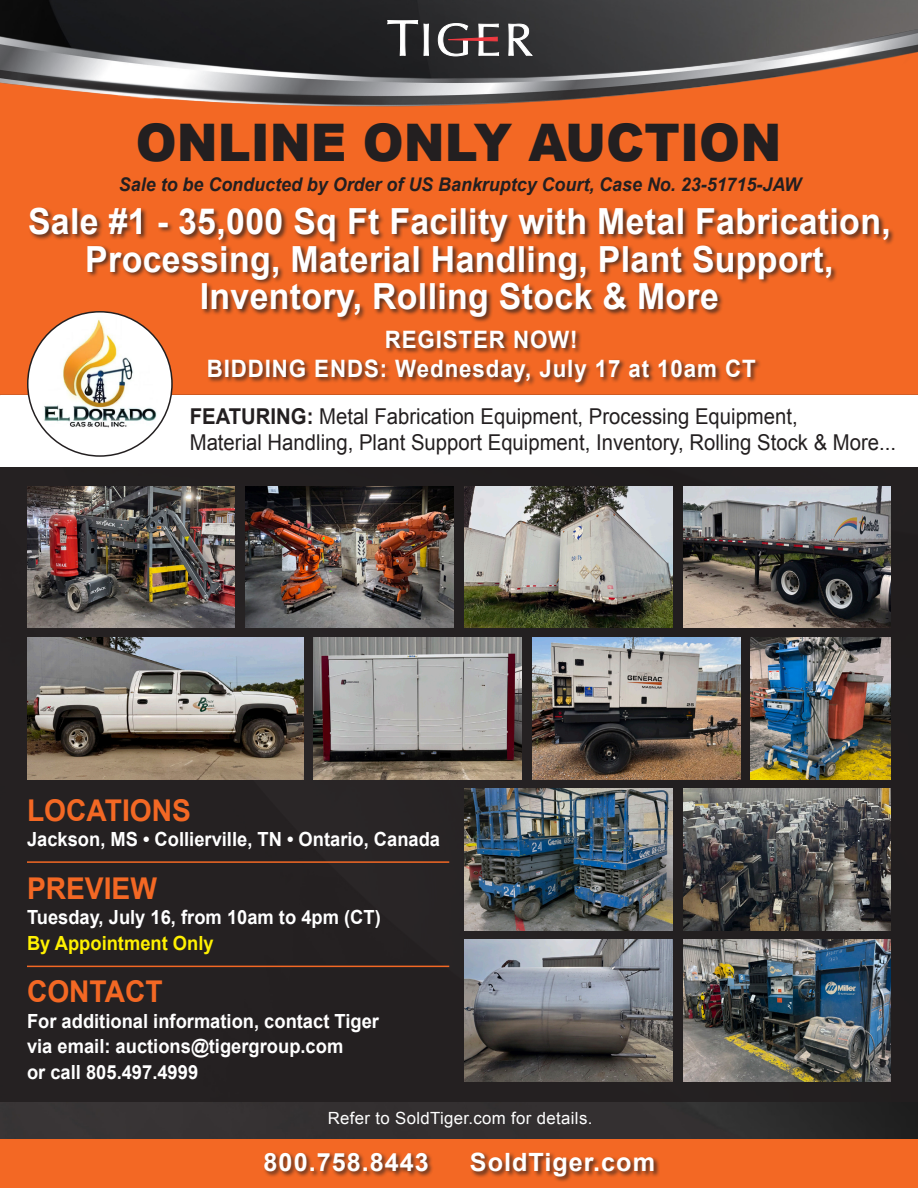
<style>
.page{position:relative;width:918px;height:1188px;background:#fff}
.page>*{position:absolute;margin:0;border:0;box-sizing:border-box;transform-origin:0 0}
.t1{font:900 51.9px "Arial";color:#231f20;scale:.95 1}
.t2{font:700 36px/37.5px "Arial";letter-spacing:.01em;color:#fff;text-align:center;scale:.94 1}
.t3{font:700 30px "Arial";color:#f36824;scale:.94 1}
.t4{font:700 25.2px "Arial";letter-spacing:.04em;color:#fff}
.t5{font:700 24px "Arial";letter-spacing:.04em;color:#fff;scale:.93 1}
.t6{font:21.9px/26.2px "Arial";color:#231f20;scale:.93 1}
.t7{font:700 19.5px/25.5px "Arial";color:#fff;scale:.94 1}
.t8{font:700 19.5px "Arial";color:#fff101;scale:.94 1}
.t9{font:italic 700 18.9px "Arial";color:#231f20;scale:.95 1}
.t10{font:16.8px "Arial";letter-spacing:.02em;color:#fff}
.s1{font-weight:700}
</style>
<div class="page">
<img style="left:0;top:0;width:918px;height:1139px">
<div style="left:0;top:396px;width:917px;height:71px;background:#fff"></div>
<div style="left:0;top:467px;width:917px;height:635px;background:#231f20"></div>
<div style="left:0;top:1139px;width:918px;height:49px;background:#f36824"></div>
<div style="left:263px;top:1151px;width:397px;height:31px;background:#231f20;opacity:.75"></div>
<div style="left:0;top:41px;width:918px;height:355px;background:#f36824"></div>
<img style="left:1px;top:15px;width:916px;height:128px">
<div style="left:28px;top:207px;width:867px;height:116px;background:#231f20;opacity:.75"></div>
<div style="left:207px;top:329px;width:555px;height:59px;background:#231f20;opacity:.75"></div>
<div style="left:28px;top:312px;width:144px;height:144px;background:#fff;border-radius:50%"></div>
<img style="left:43px;top:317px;width:114px;height:113px">
<hr style="left:27px;top:966px;width:422px;height:1px;background:#f36824">
<hr style="left:27px;top:861px;width:422px;height:2px;background:#f36824">
<img style="left:27px;top:486px;width:208px;height:142px">
<img style="left:27px;top:637px;width:276px;height:142px">
<img style="left:246px;top:486px;width:208px;height:142px">
<img style="left:314px;top:637px;width:208px;height:142px">
<img style="left:464px;top:486px;width:208px;height:142px">
<img style="left:464px;top:788px;width:208px;height:142px">
<img style="left:532px;top:637px;width:208px;height:142px">
<img style="left:464px;top:940px;width:208px;height:142px">
<img style="left:683px;top:486px;width:208px;height:142px">
<img style="left:683px;top:788px;width:208px;height:142px">
<img style="left:751px;top:637px;width:140px;height:142px">
<img style="left:683px;top:940px;width:208px;height:142px">
<p class="t1" style="left:136px;top:105px;width:681px">ONLINE ONLY AUCTION</p>
<p class="t9" style="left:119px;top:172px;width:720px">Sale to be Conducted by Order of US Bankruptcy Court, Case No. 23-51715-JAW</p>
<p class="t2" style="left:28px;top:204px;width:919px">Sale #1 - 35,000 Sq Ft Facility with Metal Fabrication,<br>Processing, Material Handling, Plant Support,<br>Inventory, Rolling Stock &amp; More</p>
<p class="t5" style="left:385px;top:324px;width:209px">REGISTER NOW!</p>
<p class="t5" style="left:207px;top:352px;width:592px">BIDDING ENDS: Wednesday, July 17 at 10am CT</p>
<p class="t6" style="left:190px;top:403px;width:761px"><span class="s1">FEATURING:</span> Metal Fabrication Equipment, Processing Equipment,<br>Material Handling, Plant Support Equipment, Inventory, Rolling Stock &amp; More...</p>
<p class="t3" style="left:27px;top:791px;width:176px">LOCATIONS</p>
<p class="t7" style="left:27px;top:827px;width:441px">Jackson, MS • Collierville, TN • Ontario, Canada</p>
<p class="t3" style="left:27px;top:869px;width:140px">PREVIEW</p>
<p class="t7" style="left:27px;top:905px;width:378px">Tuesday, July 16, from 10am to 4pm (CT)</p>
<p class="t8" style="left:27px;top:930px;width:200px">By Appointment Only</p>
<p class="t3" style="left:27px;top:972px;width:146px">CONTACT</p>
<p class="t7" style="left:27px;top:1009px;width:376px">For additional information, contact Tiger</p>
<p class="t7" style="left:27px;top:1034px;width:338px">via email: auctions@tigergroup.com or call 805.497.4999</p>
<p class="t10" style="left:328px;top:1108px;width:266px">Refer to SoldTiger.com for details.</p>
<p class="t4" style="left:264px;top:1146px;width:167px">800.758.8443</p>
<p class="t4" style="left:470px;top:1146px;width:187px">SoldTiger.com</p>
</div>
